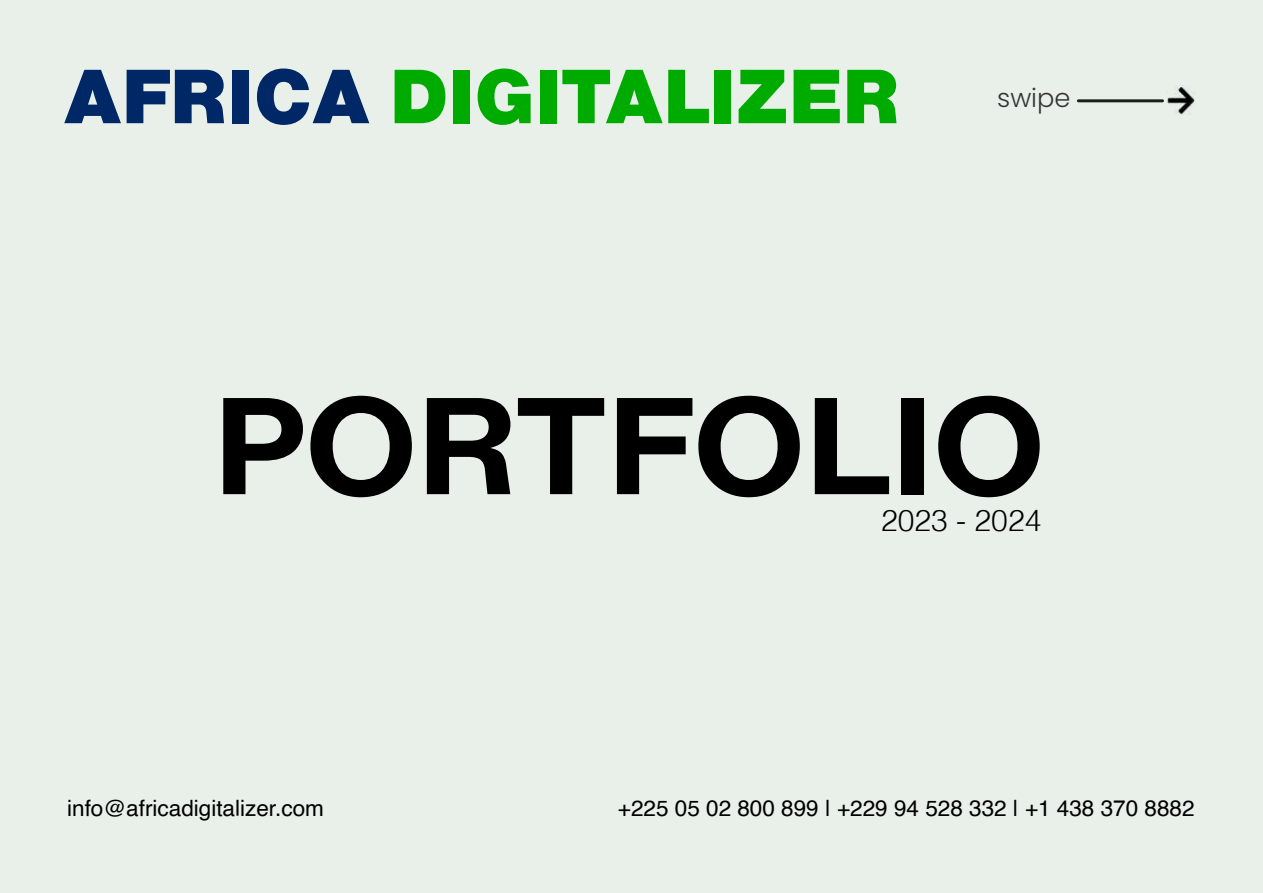
<style>
.page{position:relative;width:1263px;height:893px;background:#e9f0ea}
.page>*{position:absolute;margin:0;border:0;box-sizing:border-box;transform-origin:0 0}
.t1{font:700 135px "Helvetica Now Text";color:#000;scale:1.11 1}
.t2{font:900 75px "Helvetica Now Text";color:#00ab00}
.t3{font:300 30px "Helvetica";color:#000}
.t4{font:300 25.8px "Poppins";color:#333}
.t5{font:22.5px "Helvetica";color:#000}
.s1{color:#002866}
</style>
<div class="page">
<hr style="left:1078px;top:99px;width:84px;height:3px;background:#1d1d1b">
<img style="left:1167px;top:86px;width:28px;height:29px">
<h2 class="t2" style="left:63px;top:40px;width:839px"><span class="s1">AFRICA</span> DIGITALIZER</h2>
<p class="t4" style="left:997px;top:83px;width:75px">swipe</p>
<h1 class="t1" style="left:214px;top:344px;width:750px">PORTFOLIO</h1>
<h3 class="t3" style="left:881px;top:502px;width:162px">2023 - 2024</h3>
<p class="t5" style="left:67px;top:791px;width:258px">info@africadigitalizer.com</p>
<p class="t5" style="left:618px;top:790px;width:578px">+225 05 02 800 899 | +229 94 528 332 | +1 438 370 8882</p>
</div>
